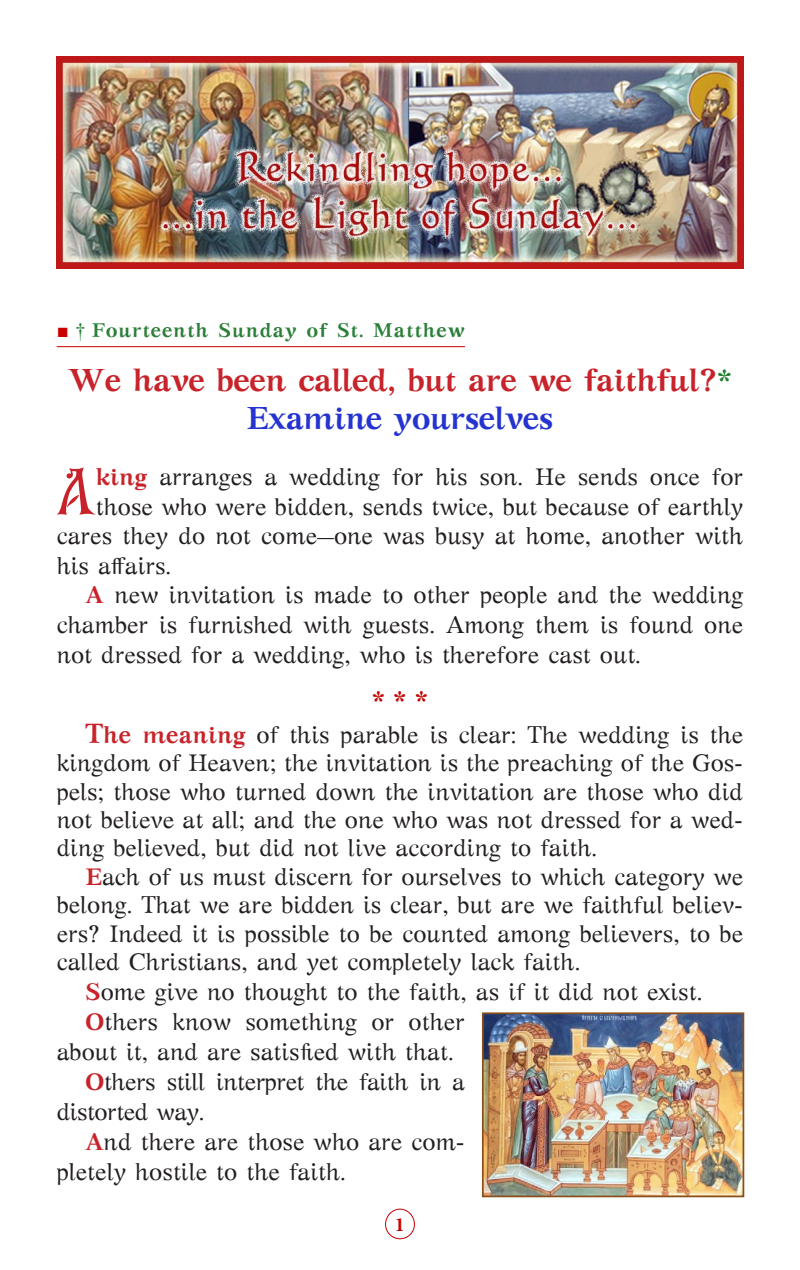
<style>
.page{position:relative;width:800px;height:1270px;background:#fff}
.page>*{position:absolute;margin:0;border:0;box-sizing:border-box;transform-origin:0 0}
.t1{font:66px "BYZIMAK";color:#c8232a}
.t2{font:700 32px "GFS Artemisia";letter-spacing:-.02em;color:#c8232a}
.t3{font:700 32px "GFS Artemisia";letter-spacing:-.02em;color:#2534d0}
.Asteriskoi{font:28px "CTOS New Times Bold Test 1";color:#c80000}
.t4{font:24px/28.4px "GFS Artemisia";color:#231f20;text-align:justify}
.t5{font:24px/30px "GFS Artemisia";letter-spacing:-.02em;color:#231f20}
.t6{font:700 20px "GFS Artemisia";letter-spacing:.04em;color:#2b7f38}
.t7{font:700 20px "Minion Pro";color:#c80000}
.s1{font-family:"CTOS New Times Roman Test 1";font-weight:400;color:#c80000}
.s2{font-family:"CTOS New Times Roman Test 1";font-weight:400;color:#258134}
.s3{font-family:"CTOS New Times Bold Test 1";font-weight:400;color:#258134}
.s4{font-weight:700;color:#c8232a}
.s5{font-weight:700;font-size:28px;color:#c8232a}
</style>
<div class="page">
<div style="left:385px;top:1209px;width:30px;height:30px;border:1px solid #c80000;border-radius:50%"></div>
<hr style="left:57px;top:346px;width:408px;height:1px;background:#c80000">
<img style="left:485px;top:1015px;width:256px;height:179px">
<div style="left:482px;top:1012px;width:262px;height:185px;border:2px solid #884e1c"></div>
<img style="left:57px;top:57px;width:686px;height:211px">
<p class="t6" style="left:57px;top:313px;width:410px"><span class="s1">■</span> <span class="s2">†</span> Fourteenth Sunday of St. Matthew</p>
<p class="t2" style="left:67px;top:354px;width:666px">We have been called, but are we faithful?<span class="s3">*</span></p>
<p class="t3" style="left:246px;top:392px;width:309px">Examine yourselves</p>
<p class="t1" style="left:57px;top:452px;width:40px">A</p>
<p class="t4" style="left:96px;top:461px;width:649px"><span class="s4">king</span> arranges a wedding for his son. He sends once for</p>
<p class="t4" style="left:96px;top:491px;width:649px">those who were bidden, sends twice, but because of earthly</p>
<p class="t4" style="left:57px;top:521px;width:688px">cares they do not come—one was busy at home, another with</p>
<p class="t4" style="left:57px;top:550px;width:116px">his affairs.</p>
<p class="t4" style="left:57px;top:579px;width:688px;line-height:29.6px;text-indent:28px"><span class="s4">A</span> new invitation is made to other people and the wedding chamber is furnished with guests. Among them is found one not dressed for a wedding, who is therefore cast out.</p>
<p class="Asteriskoi" style="left:371px;top:685px;width:59px">* * *</p>
<p class="t4" style="left:57px;top:719px;width:688px;text-indent:28px"><span class="s5">T</span><span class="s4">he meaning</span> of this parable is clear: The wedding is the kingdom of Heaven; the invitation is the preaching of the Gos&shy;pels; those who turned down the invitation are those who did not believe at all; and the one who was not dressed for a wed&shy;ding believed, but did not live according to faith.</p>
<p class="t4" style="left:57px;top:861px;width:688px;text-indent:28px"><span class="s4">E</span>ach of us must discern for ourselves to which category we belong. That we are bidden is clear, but are we faithful believ&shy;ers? Indeed it is possible to be counted among believers, to be called Christians, and yet completely lack faith.</p>
<p class="t4" style="left:85px;top:976px;width:619px"><span class="s4">S</span>ome give no thought to the faith, as if it did not exist.</p>
<p class="t4" style="left:57px;top:1006px;width:410px;line-height:30px;text-indent:28px"><span class="s4">O</span>thers know something or other about it, and are satisfied with that.</p>
<p class="t5" style="left:57px;top:1066px;width:410px;text-indent:28px"><span class="s4">O</span>thers still interpret the faith in a distorted way.</p>
<p class="t4" style="left:57px;top:1126px;width:410px;line-height:30px;text-indent:28px"><span class="s4">A</span>nd there are those who are com&shy;pletely hostile to the faith.</p>
<p class="t7" style="left:395px;top:1210px;width:11px">1</p>
</div>
